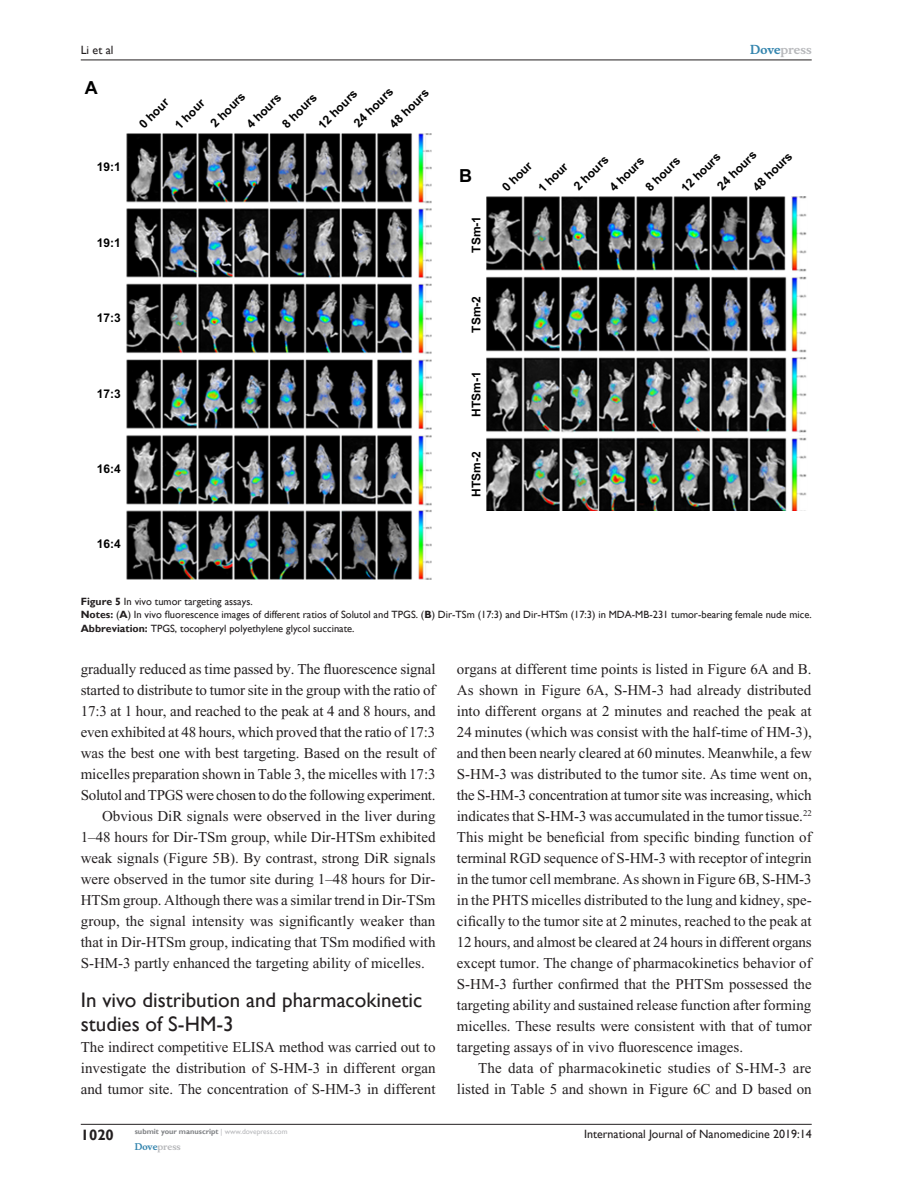
<style>
.page{position:relative;width:918px;height:1188px;background:#fff}
.page>*{position:absolute;margin:0;border:0;box-sizing:border-box;transform-origin:0 0}
.H2-2li{font:21px/24px "Gill Sans";color:#231f20}
.t1{font:700 18px "Arial";color:#000}
.TxF{font:15px/21px "Times New Roman";color:#231f20;text-align:justify}
.Tx{font:15px/21px "Times New Roman";color:#231f20;text-align:justify}
.t2{font:700 15px "Gill Sans";color:#231f20}
.t3{font:700 12px/26.2px "Arial";color:#000}
.t4{font:12px "Gill Sans";color:#231f20}
.t5{font:700 12px "Musee";color:#b8b9bc}
.FigSNRI{font:10.5px "Gill Sans";color:#231f20}
.FigC{font:10.5px "Gill Sans";color:#231f20}
.t6{font:700 9px "Musee";color:#b8b9bc}
.t7{font:700 7.5px "Gill Sans";color:#808285}
.s1{color:#3485ae}
.s2{font-weight:700}
.s3{font-weight:400;color:#b8b9bc}
</style>
<div class="page">
<hr style="left:81px;top:1124px;width:731px;height:1px;background:#231f20">
<hr style="left:81px;top:60px;width:731px;height:1px;background:#231f20">
<img style="left:126px;top:134px;width:305px;height:446px">
<img style="left:487px;top:197px;width:320px;height:314px">
<p class="t4" style="left:81px;top:43px;width:34px">Li et al</p>
<p class="t1" style="left:85px;top:75px;width:14px">A</p>
<p class="t3" style="left:97px;top:154px;width:26px">19:1</p>
<p class="t3" style="left:364px;top:98px;width:52px;text-indent:-24px;rotate:-45deg">24 hours<br>48 hours</p>
<p class="t3" style="left:188px;top:100px;width:45px;line-height:23.9px;text-indent:-27px;rotate:-45deg">1 hour<br>2 hours</p>
<p class="t3" style="left:239px;top:117px;width:45px;rotate:-45deg">4 hours</p>
<p class="t3" style="left:275px;top:117px;width:45px;rotate:-45deg">8 hours</p>
<p class="t3" style="left:311px;top:118px;width:52px;rotate:-45deg">12 hours</p>
<p class="t3" style="left:132px;top:117px;width:38px;rotate:-45deg">0 hour</p>
<p class="t3" style="left:97px;top:230px;width:26px">19:1</p>
<p class="t3" style="left:97px;top:305px;width:26px">17:3</p>
<p class="t3" style="left:97px;top:381px;width:26px">17:3</p>
<p class="t3" style="left:97px;top:456px;width:26px">16:4</p>
<p class="t3" style="left:97px;top:531px;width:26px">16:4</p>
<p class="t5" style="left:750px;top:43px;width:63px"><span class="s1">Dove</span>press</p>
<p class="t1" style="left:459px;top:164px;width:14px">B</p>
<p class="t3" style="left:464px;top:253px;width:38px;rotate:-90deg">TSm-1</p>
<p class="t3" style="left:464px;top:333px;width:38px;rotate:-90deg">TSm-2</p>
<p class="t3" style="left:464px;top:417px;width:47px;rotate:-90deg">HTSm-1</p>
<p class="t3" style="left:464px;top:497px;width:47px;rotate:-90deg">HTSm-2</p>
<p class="t3" style="left:727px;top:162px;width:52px;text-indent:-24px;rotate:-45deg">24 hours<br>48 hours</p>
<p class="t3" style="left:513px;top:163px;width:38px;text-indent:-25px;rotate:-45deg">0 hour<br>1 hour</p>
<p class="t3" style="left:567px;top:179px;width:45px;rotate:-45deg">2 hours</p>
<p class="t3" style="left:603px;top:180px;width:45px;rotate:-45deg">4 hours</p>
<p class="t3" style="left:638px;top:180px;width:45px;rotate:-45deg">8 hours</p>
<p class="t3" style="left:674px;top:181px;width:52px;rotate:-45deg">12 hours</p>
<p class="FigC" style="left:81px;top:595px;width:173px"><span class="s2">Figure 5</span> In vivo tumor targeting assays.</p>
<p class="FigSNRI" style="left:81px;top:608px;width:732px"><span class="s2">Notes:</span> (<span class="s2">A</span>) In vivo fluorescence images of different ratios of Solutol and TPGS. (<span class="s2">B</span>) Dir-TSm (17:3) and Dir-HTSm (17:3) in MDA-MB-231 tumor-bearing female nude mice.</p>
<p class="FigSNRI" style="left:81px;top:622px;width:275px"><span class="s2">Abbreviation:</span> TPGS, tocopheryl polyethylene glycol succinate.</p>
<p class="TxF" style="left:81px;top:658px;width:356px">gradually reduced as time passed by. The fluorescence signal started to distribute to tumor site in the group with the ratio of 17:3 at 1 hour, and reached to the peak at 4 and 8 hours, and even exhibited at 48 hours, which proved that the ratio of 17:3 was the best one with best targeting. Based on the result of micelles preparation shown in Table 3, the micelles with 17:3<br>Solutol and TPGS were chosen to do the following experiment.</p>
<p class="Tx" style="left:81px;top:805px;width:356px;text-indent:21px">Obvious DiR signals were observed in the liver during 1–48 hours for Dir-TSm group, while Dir-HTSm exhibited weak signals (Figure 5B). By contrast, strong DiR signals were observed in the tumor site during 1–48 hours for Dir-HTSm group. Although there was a similar trend in Dir-TSm group, the signal intensity was significantly weaker than that in Dir-HTSm group, indicating that TSm modified with S-HM-3 partly enhanced the targeting ability of micelles.</p>
<p class="H2-2li" style="left:81px;top:988px;width:343px">In vivo distribution and pharmacokinetic studies of S-HM-3</p>
<p class="TxF" style="left:81px;top:1036px;width:357px">The indirect competitive ELISA method was carried out to investigate the distribution of S-HM-3 in different organ and tumor site. The concentration of S-HM-3 in different</p>
<p class="TxF" style="left:457px;top:658px;width:357px">organs at different time points is listed in Figure 6A and B.<br>As shown in Figure 6A, S-HM-3 had already distributed into different organs at 2 minutes and reached the peak at 24 minutes (which was consist with the half-time of HM-3), and then been nearly cleared at 60 minutes. Meanwhile, a few S-HM-3 was distributed to the tumor site. As time went on, the S-HM-3 concentration at tumor site was increasing, which indicates that S-HM-3 was accumulated in the tumor tissue.<sup>22<br></sup>This might be beneficial from specific binding function of terminal RGD sequence of S-HM-3 with receptor of integrin in the tumor cell membrane. As shown in Figure 6B, S-HM-3 in the PHTS micelles distributed to the lung and kidney, spe&shy;cifically to the tumor site at 2 minutes, reached to the peak at 12 hours, and almost be cleared at 24 hours in different organs except tumor. The change of pharmacokinetics behavior of S-HM-3 further confirmed that the PHTSm possessed the targeting ability and sustained release function after forming micelles. These results were consistent with that of tumor targeting assays of in vivo fluorescence images.</p>
<p class="Tx" style="left:457px;top:1057px;width:356px;text-align:right">The data of pharmacokinetic studies of S-HM-3 are listed in Table 5 and shown in Figure 6C and D based on</p>
<p class="t2" style="left:81px;top:1126px;width:35px">1020</p>
<p class="t7" style="left:135px;top:1127px;width:154px">submit your manuscript <span class="s3">| www.dovepress.com</span></p>
<p class="t6" style="left:135px;top:1141px;width:48px"><span class="s1">Dove</span>press</p>
<p class="t4" style="left:584px;top:1127px;width:229px">International Journal of Nanomedicine 2019:14</p>
</div>
